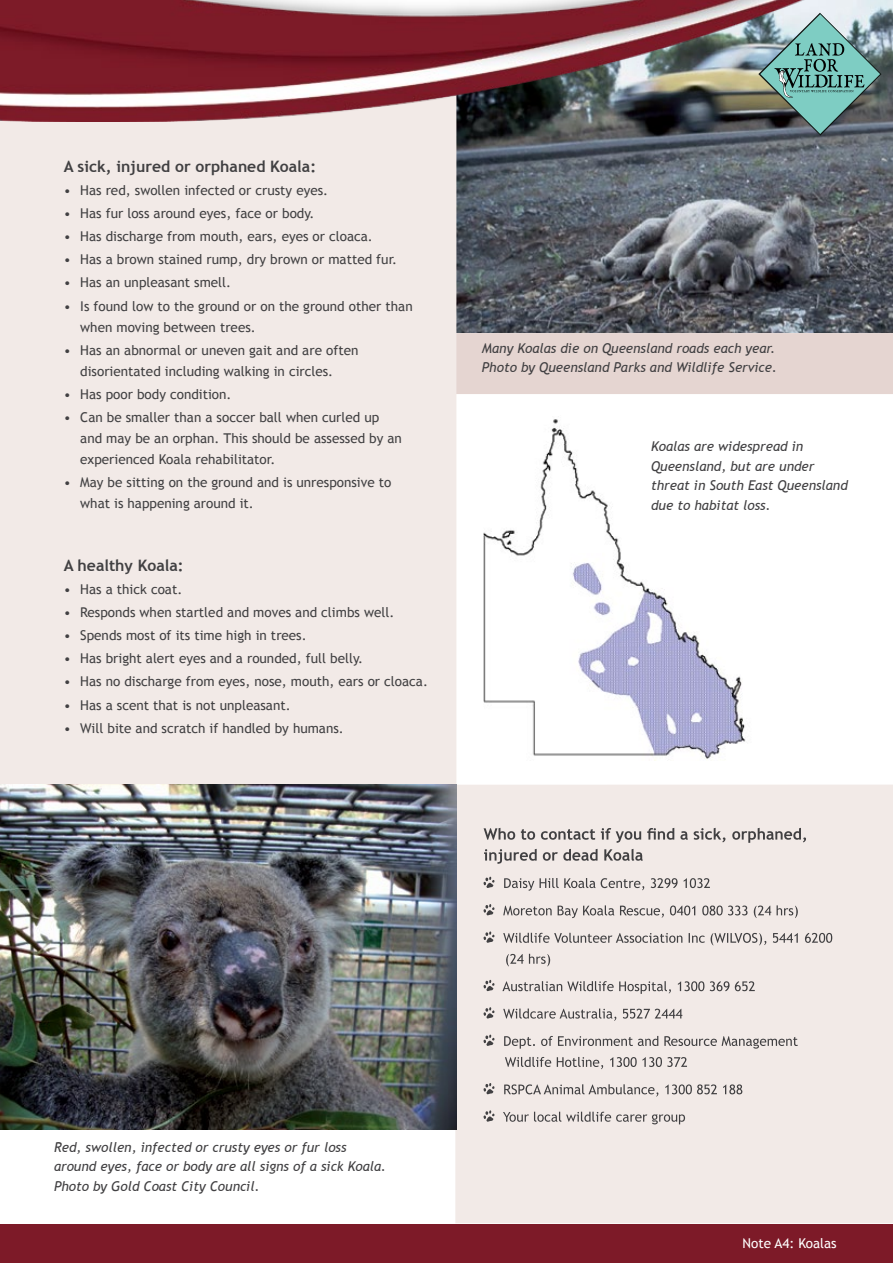
<style>
.page{position:relative;width:893px;height:1263px;background:#fff}
.page>*{position:absolute;margin:0;border:0;box-sizing:border-box;transform-origin:0 0}
.t1{font:700 15.75px "Trebuchet MS";color:#414042}
.t2{font:13.5px/21px "Trebuchet MS";color:#414042}
.t3{font:italic 13.5px/19.5px "Trebuchet MS";color:#414042}
.t4{font:13.5px "Trebuchet MS";color:#fff}
</style>
<div class="page">
<div style="left:455px;top:784px;width:438px;height:439px;background:#f2eae7"></div>
<img style="left:456px;top:121px;width:437px;height:212px">
<div style="left:454px;top:333px;width:439px;height:61px;background:#e5d5d1"></div>
<img style="left:484px;top:419px;width:262px;height:342px">
<div style="left:0;top:82px;width:456px;height:754px;background:#f2eae7"></div>
<img style="left:0;top:0;width:893px;height:121px">
<img style="left:0;top:784px;width:456px;height:345px">
<img style="left:758px;top:13px;width:123px;height:123px">
<div style="left:0;top:1225px;width:893px;height:38px;background:#7d1a28"></div>
<svg style="left:484px;top:1110px;width:201px;height:14px"></svg>
<svg style="left:484px;top:1083px;width:258px;height:14px"></svg>
<svg style="left:505px;top:1057px;width:182px;height:12px"></svg>
<svg style="left:484px;top:1034px;width:314px;height:15px"></svg>
<svg style="left:484px;top:1007px;width:198px;height:14px"></svg>
<svg style="left:484px;top:980px;width:271px;height:14px"></svg>
<svg style="left:506px;top:954px;width:44px;height:12px"></svg>
<svg style="left:484px;top:931px;width:348px;height:14px"></svg>
<svg style="left:484px;top:904px;width:314px;height:14px"></svg>
<svg style="left:484px;top:876px;width:226px;height:15px"></svg>
<svg style="left:484px;top:849px;width:159px;height:15px"></svg>
<svg style="left:484px;top:828px;width:322px;height:15px"></svg>
<p class="t1" style="left:64px;top:156px;width:254px">A sick, injured or orphaned Koala:</p>
<p class="t2" style="left:64px;top:180px;width:266px">• Has red, swollen infected or crusty eyes.</p>
<p class="t2" style="left:64px;top:203px;width:252px">• Has fur loss around eyes, face or body.</p>
<p class="t2" style="left:64px;top:226px;width:311px">• Has discharge from mouth, ears, eyes or cloaca.</p>
<p class="t2" style="left:64px;top:249px;width:335px">• Has a brown stained rump, dry brown or matted fur.</p>
<p class="t2" style="left:64px;top:272px;width:169px">• Has an unpleasant smell.</p>
<p class="t2" style="left:80px;top:295px;width:334px;text-indent:-16px">• Is found low to the ground or on the ground other than when moving between trees.</p>
<p class="t2" style="left:80px;top:340px;width:280px;text-indent:-16px">• Has an abnormal or uneven gait and are often disorientated including walking in circles.</p>
<p class="t2" style="left:64px;top:384px;width:169px">• Has poor body condition.</p>
<p class="t2" style="left:80px;top:407px;width:323px;text-indent:-16px">• Can be smaller than a soccer ball when curled up and may be an orphan. This should be assessed by an experienced Koala rehabilitator.</p>
<p class="t2" style="left:80px;top:472px;width:313px;text-indent:-16px">• May be sitting on the ground and is unresponsive to what is happening around it.</p>
<p class="t1" style="left:64px;top:555px;width:121px">A healthy Koala:</p>
<p class="t2" style="left:64px;top:579px;width:120px">• Has a thick coat.</p>
<p class="t2" style="left:64px;top:602px;width:332px">• Responds when startled and moves and climbs well.</p>
<p class="t2" style="left:64px;top:625px;width:244px">• Spends most of its time high in trees.</p>
<p class="t2" style="left:64px;top:648px;width:301px">• Has bright alert eyes and a rounded, full belly.</p>
<p class="t2" style="left:64px;top:671px;width:366px">• Has no discharge from eyes, nose, mouth, ears or cloaca.</p>
<p class="t2" style="left:64px;top:694px;width:228px">• Has a scent that is not unpleasant.</p>
<p class="t2" style="left:64px;top:717px;width:282px">• Will bite and scratch if handled by humans.</p>
<p class="t3" style="left:482px;top:339px;width:297px">Many Koalas die on Queensland roads each year.<br>Photo by Queensland Parks and Wildlife Service.</p>
<p class="t3" style="left:651px;top:437px;width:198px">Koalas are widespread in<br>Queensland, but are under threat in South East Queensland due to habitat loss.</p>
<p class="t3" style="left:54px;top:1137px;width:334px">Red, swollen, infected or crusty eyes or fur loss around eyes, face or body are all signs of a sick Koala.<br>Photo by Gold Coast City Council.</p>
<p class="t4" style="left:743px;top:1235px;width:96px">Note A4: Koalas</p>
</div>
